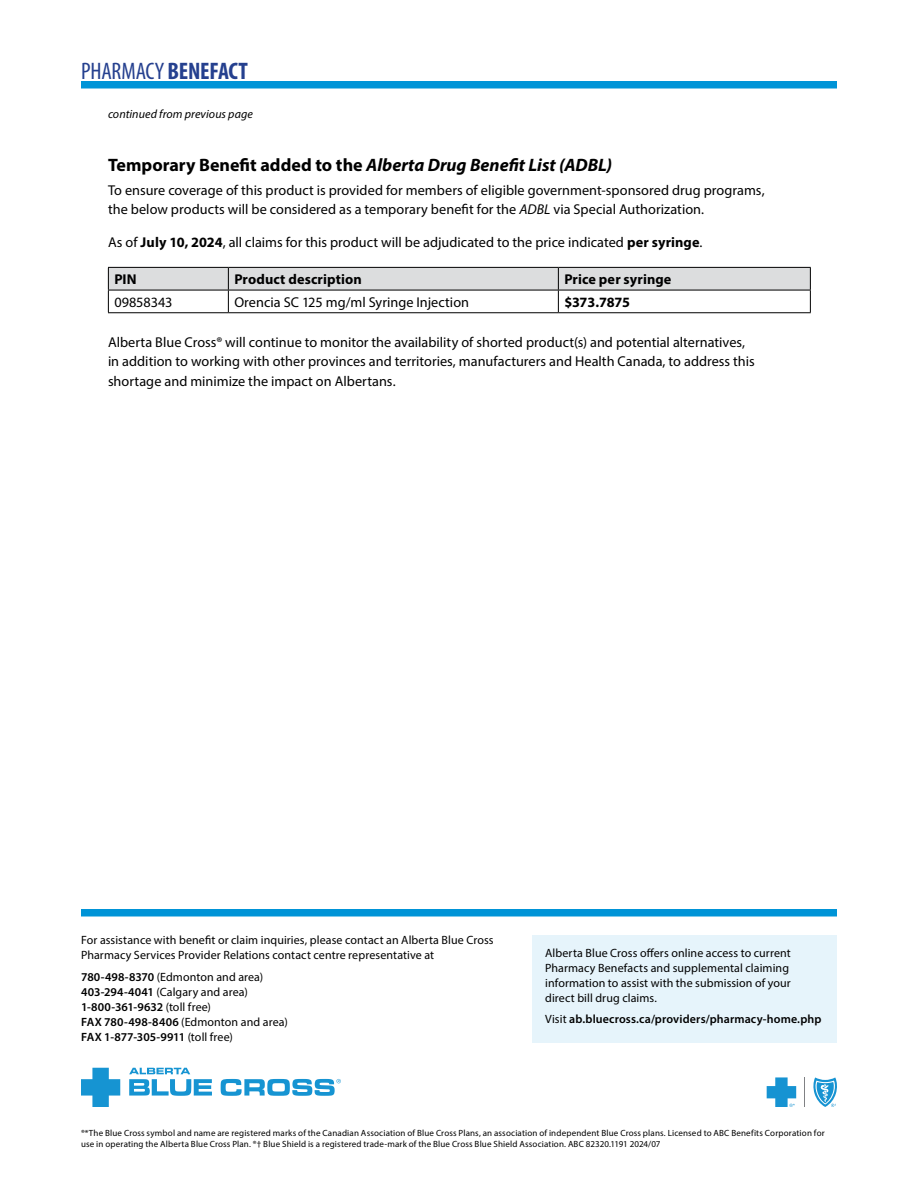
<style>
.page{position:relative;width:918px;height:1188px;background:#fff}
.page>*{position:absolute;margin:0;border:0;box-sizing:border-box;transform-origin:0 0}
.t1{font:condensed 24px "Myriad Pro";letter-spacing:-.01em;color:#25408f}
.t2{font:italic 700 18px "Myriad Pro";color:#000}
.t3{font:14.25px/19.5px "Myriad Pro";color:#000}
.t4{font:700 14.25px "Myriad Pro";letter-spacing:.005em;color:#000}
.t5{font:12px/15px "Myriad Pro";letter-spacing:.005em;color:#000}
.t6{font:600 12px/15px "Myriad Pro";letter-spacing:.01em;color:#000}
.t7{font:italic 12px "Myriad Pro";letter-spacing:.01em;color:#000}
.t8{font:9px/10.8px "Myriad Pro";letter-spacing:.015em;color:#000}
.s1{font-weight:700}
.s2{font-style:normal}
.s3{font-style:italic}
.s4{font-weight:400}
</style>
<div class="page">
<div style="left:81px;top:81px;width:756px;height:7px;background:#0094d7"></div>
<div style="left:532px;top:935px;width:305px;height:108px;background:#e6f4fb"></div>
<div style="left:81px;top:909px;width:756px;height:7px;background:#0094d7"></div>
<svg style="left:813px;top:1077px;width:24px;height:30px"></svg>
<hr style="left:804px;top:1077px;width:1px;height:30px;background:#808184">
<svg style="left:767px;top:1077px;width:29px;height:30px"></svg>
<svg style="left:129px;top:1068px;width:83px;height:28px"></svg>
<svg style="left:221px;top:1079px;width:120px;height:17px"></svg>
<svg style="left:81px;top:1068px;width:39px;height:39px"></svg>
<hr style="left:108px;top:312px;width:120px;height:1px;background:#000">
<hr style="left:228px;top:312px;width:330px;height:1px;background:#000">
<hr style="left:558px;top:312px;width:253px;height:1px;background:#000">
<svg style="left:108px;top:267px;width:703px;height:45px"></svg>
<h1 class="t1" style="left:81px;top:56px;width:168px">PHARMACY <span class="s1">BENEFACT</span></h1>
<p class="t7" style="left:108px;top:107px;width:146px">continued from previous page</p>
<p class="t2" style="left:108px;top:153px;width:506px"><span class="s2">Temporary Benefit added to the</span> Alberta Drug Benefit List (ADBL)</p>
<p class="t3" style="left:108px;top:180px;width:658px">To ensure coverage of this product is provided for members of eligible government-sponsored drug programs, the below products will be considered as a temporary benefit for the <span class="s3">ADBL</span> via Special Authorization.</p>
<p class="t3" style="left:108px;top:233px;width:596px">As of <span class="s1">July 10, 2024</span>, all claims for this product will be adjudicated to the price indicated <span class="s1">per syringe</span>.</p>
<p class="t4" style="left:114px;top:270px;width:24px">PIN</p>
<p class="t4" style="left:234px;top:270px;width:129px">Product description</p>
<p class="t4" style="left:564px;top:270px;width:109px">Price per syringe</p>
<p class="t3" style="left:114px;top:292px;width:60px">09858343</p>
<p class="t3" style="left:234px;top:292px;width:236px">Orencia SC 125 mg/ml Syringe Injection</p>
<p class="t4" style="left:564px;top:293px;width:67px">$373.7875</p>
<p class="t3" style="left:108px;top:332px;width:648px">Alberta Blue Cross® will continue to monitor the availability of shorted product(s) and potential alternatives, in addition to working with other provinces and territories, manufacturers and Health Canada, to address this shortage and minimize the impact on Albertans.</p>
<p class="t5" style="left:81px;top:932px;width:414px">For assistance with benefit or claim inquiries, please contact an Alberta Blue Cross<br>Pharmacy Services Provider Relations contact centre representative at</p>
<p class="t6" style="left:81px;top:969px;width:208px">780-498-8370 <span class="s4">(Edmonton and area)<br></span>403-294-4041 <span class="s4">(Calgary and area)<br></span>1-800-361-9632 <span class="s4">(toll free)<br></span>FAX 780-498-8406 <span class="s4">(Edmonton and area)<br></span>FAX 1-877-305-9911 <span class="s4">(toll free)</span></p>
<p class="t5" style="left:545px;top:945px;width:247px">Alberta Blue Cross offers online access to current Pharmacy Benefacts and supplemental claiming information to assist with the submission of your direct bill drug claims.</p>
<p class="t6" style="left:545px;top:1012px;width:278px"><span class="s4">Visit</span> ab.bluecross.ca/providers/pharmacy-home.php</p>
<p class="t8" style="left:81px;top:1128px;width:745px">®*The Blue Cross symbol and name are registered marks of the Canadian Association of Blue Cross Plans, an association of independent Blue Cross plans. Licensed to ABC Benefits Corporation for use in operating the Alberta Blue Cross Plan. ®† Blue Shield is a registered trade-mark of the Blue Cross Blue Shield Association. ABC 82320.1191 2024/07</p>
</div>
